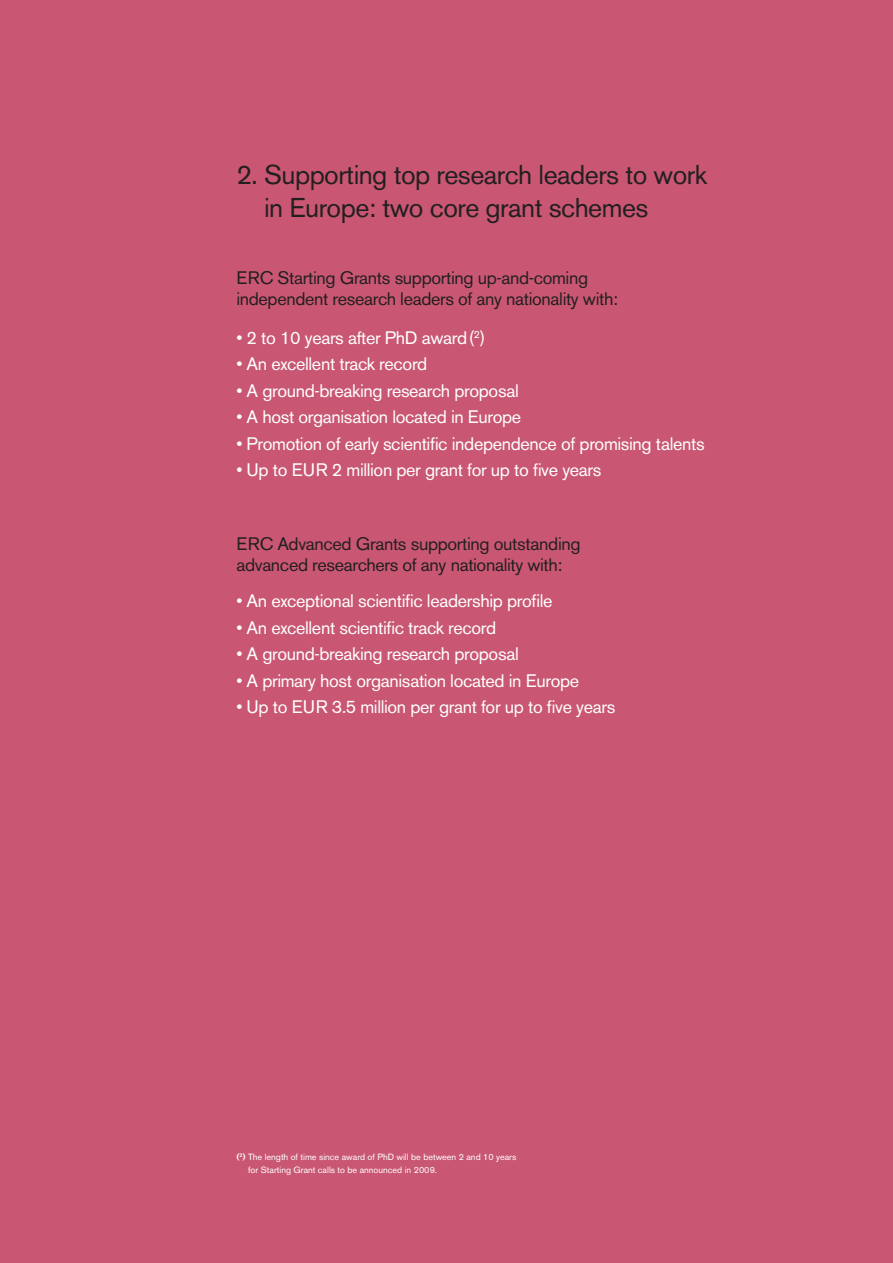
<style>
.page{position:relative;width:893px;height:1263px;background:#c95773}
.page>*{position:absolute;margin:0;border:0;box-sizing:border-box;transform-origin:0 0}
.t1{font:27px/33px "Akzidenz Grotesk BQ";letter-spacing:-.02em;color:#231f20}
.t2{font:18px "Akzidenz Grotesk BE";letter-spacing:-.02em;color:#fff}
.t3{font:18px/21px "Akzidenz Grotesk BE";letter-spacing:-.02em;color:#231f20}
.t4{font:9px/13.5px "Akzidenz Grotesk BE";color:#fff}
.s1{font-weight:500}
</style>
<div class="page">
<h1 class="t1" style="left:264px;top:161px;width:445px;text-indent:-28px">2. Supporting top research leaders to work in Europe: two core grant schemes</h1>
<p class="t3" style="left:236px;top:269px;width:383px">ERC Starting Grants supporting up-and-coming independent research leaders of any nationality with:</p>
<p class="t2" style="left:236px;top:331px;width:251px">• 2 to 10 years after PhD award (<sup>2</sup>)</p>
<p class="t2" style="left:236px;top:358px;width:192px">• An excellent track record</p>
<p class="t2" style="left:236px;top:384px;width:284px">• A ground-breaking research proposal</p>
<p class="t2" style="left:236px;top:411px;width:286px">• A host organisation located in Europe</p>
<p class="t2" style="left:236px;top:437px;width:470px">• Promotion of early scientific independence of promising talents</p>
<p class="t2" style="left:236px;top:464px;width:366px">• Up to EUR 2 million per grant for up to five years</p>
<p class="t3" style="left:236px;top:535px;width:346px">ERC Advanced Grants supporting outstanding advanced researchers of any nationality with:</p>
<p class="t2" style="left:236px;top:595px;width:318px">• An exceptional scientific leadership profile</p>
<p class="t2" style="left:236px;top:621px;width:261px">• An excellent scientific track record</p>
<p class="t2" style="left:236px;top:648px;width:284px">• A ground-breaking research proposal</p>
<p class="t2" style="left:236px;top:674px;width:344px">• A primary host organisation located in Europe</p>
<p class="t2" style="left:236px;top:701px;width:380px">• Up to EUR 3.5 million per grant for up to five years</p>
<p class="t4" style="left:248px;top:1151px;width:270px;text-indent:-12px"><span class="s1">(</span><sup>2</sup><span class="s1">)</span> The length of time since award of PhD will be between 2 and 10 years for Starting Grant calls to be announced in 2009.</p>
</div>
